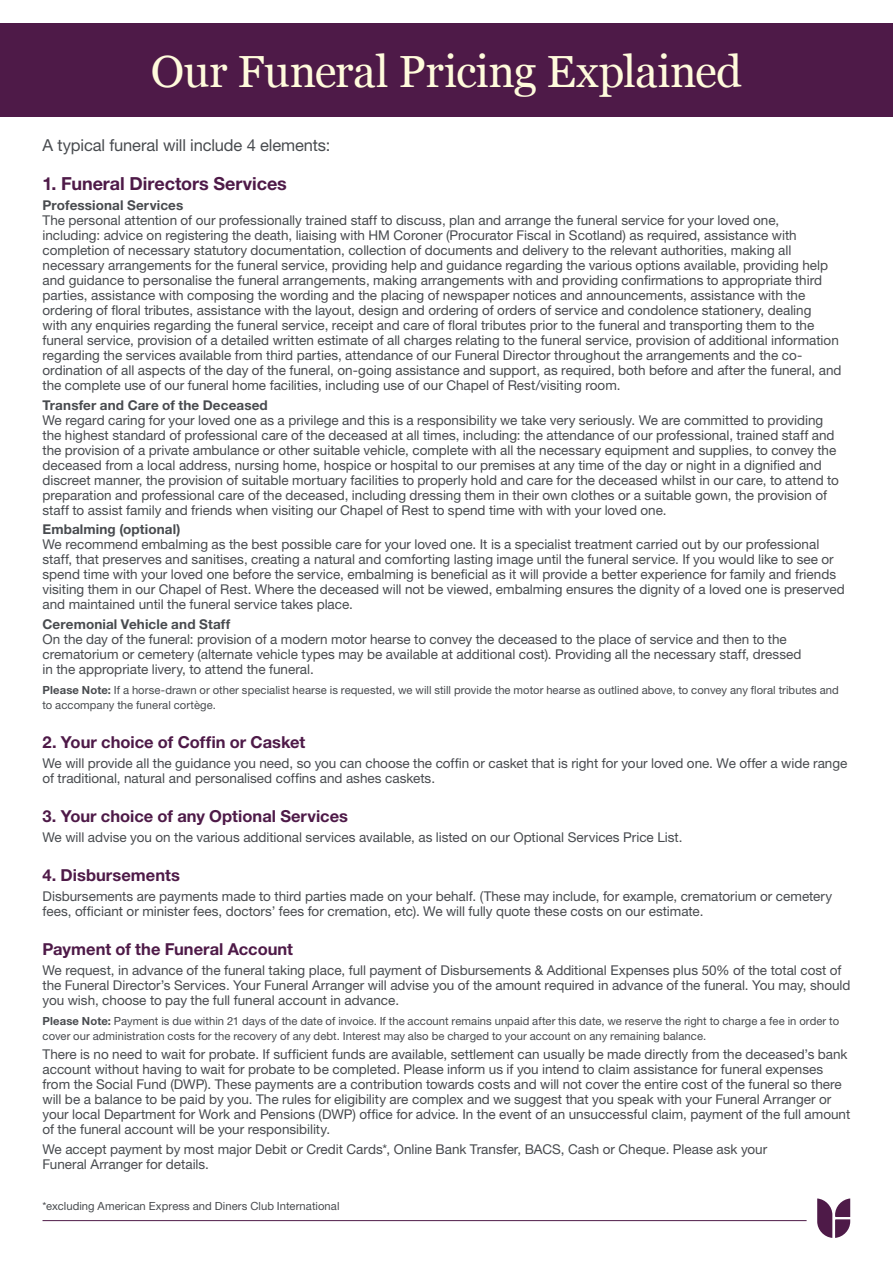
<style>
.page{position:relative;width:893px;height:1263px;background:#fff}
.page>*{position:absolute;margin:0;border:0;box-sizing:border-box;transform-origin:0 0}
.t1{font:45px "Georgia";letter-spacing:-.01em;color:#fffbdc}
.t2{font:700 18px "Helvetica Neue";letter-spacing:-.005em;color:#4e1a48}
.t3{font:700 16.5px "Helvetica Neue";color:#4e1a48}
.t4{font:16.5px "Helvetica Neue";letter-spacing:-.01em;color:#484b4f}
.t5{font:13.5px/15px "Helvetica Neue";color:#484b4f}
.t6{font:700 13.5px "Helvetica Neue";letter-spacing:.01em;color:#484b4f}
.t7{font:11.25px/15px "Helvetica Neue";letter-spacing:.005em;color:#484b4f}
.s1{font-weight:700}
</style>
<div class="page">
<svg style="left:817px;top:1198px;width:33px;height:40px"></svg>
<hr style="left:43px;top:1220px;width:764px;height:1px;background:#4e1a48">
<div style="left:0;top:23px;width:893px;height:94px;background:#4e1a48"></div>
<h1 class="t1" style="left:151px;top:38px;width:593px">Our Funeral Pricing Explained</h1>
<p class="t4" style="left:43px;top:135px;width:289px">A typical funeral will include 4 elements:</p>
<h2 class="t2" style="left:43px;top:173px;width:246px">1. Funeral Directors Services</h2>
<p class="t6" style="left:43px;top:197px;width:142px">Professional Services</p>
<p class="t5" style="left:43px;top:212px;width:801px">The personal attention of our professionally trained staff to discuss, plan and arrange the funeral service for your loved one,<br>including: advice on registering the death, liaising with HM Coroner (Procurator Fiscal in Scotland) as required, assistance with completion of necessary statutory documentation, collection of documents and delivery to the relevant authorities, making all necessary arrangements for the funeral service, providing help and guidance regarding the various options available, providing help and guidance to personalise the funeral arrangements, making arrangements with and providing confirmations to appropriate third parties, assistance with composing the wording and the placing of newspaper notices and announcements, assistance with the ordering of floral tributes, assistance with the layout, design and ordering of orders of service and condolence stationery, dealing<br>with any enquiries regarding the funeral service, receipt and care of floral tributes prior to the funeral and transporting them to the funeral service, provision of a detailed written estimate of all charges relating to the funeral service, provision of additional information regarding the services available from third parties, attendance of our Funeral Director throughout the arrangements and the co&shy;ordination of all aspects of the day of the funeral, on-going assistance and support, as required, both before and after the funeral, and the complete use of our funeral home facilities, including use of our Chapel of Rest/visiting room.</p>
<p class="t6" style="left:43px;top:396px;width:227px">Transfer and Care of the Deceased</p>
<p class="t5" style="left:43px;top:412px;width:798px">We regard caring for your loved one as a privilege and this is a responsibility we take very seriously. We are committed to providing the highest standard of professional care of the deceased at all times, including: the attendance of our professional, trained staff and the provision of a private ambulance or other suitable vehicle, complete with all the necessary equipment and supplies, to convey the deceased from a local address, nursing home, hospice or hospital to our premises at any time of the day or night in a dignified and discreet manner, the provision of suitable mortuary facilities to properly hold and care for the deceased whilst in our care, to attend to preparation and professional care of the deceased, including dressing them in their own clothes or a suitable gown, the provision of staff to assist family and friends when visiting our Chapel of Rest to spend time with with your loved one.</p>
<p class="t6" style="left:43px;top:521px;width:139px">Embalming (optional)</p>
<p class="t5" style="left:43px;top:537px;width:804px">We recommend embalming as the best possible care for your loved one. It is a specialist treatment carried out by our professional staff, that preserves and sanitises, creating a natural and comforting lasting image until the funeral service. If you would like to see or spend time with your loved one before the service, embalming is beneficial as it will provide a better experience for family and friends visiting them in our Chapel of Rest. Where the deceased will not be viewed, embalming ensures the dignity of a loved one is preserved and maintained until the funeral service takes place.</p>
<p class="t6" style="left:43px;top:616px;width:189px">Ceremonial Vehicle and Staff</p>
<p class="t5" style="left:43px;top:631px;width:760px">On the day of the funeral: provision of a modern motor hearse to convey the deceased to the place of service and then to the crematorium or cemetery (alternate vehicle types may be available at additional cost). Providing all the necessary staff, dressed in the appropriate livery, to attend the funeral.</p>
<p class="t7" style="left:43px;top:682px;width:798px"><span class="s1">Please Note:</span> If a horse-drawn or other specialist hearse is requested, we will still provide the motor hearse as outlined above, to convey any floral tributes and to accompany the funeral cortège.</p>
<p class="t3" style="left:43px;top:732px;width:264px">2. Your choice of Coffin or Casket</p>
<p class="t5" style="left:43px;top:755px;width:806px">We will provide all the guidance you need, so you can choose the coffin or casket that is right for your loved one. We offer a wide range of traditional, natural and personalised coffins and ashes caskets.</p>
<p class="t3" style="left:43px;top:806px;width:307px">3. Your choice of any Optional Services</p>
<p class="t5" style="left:43px;top:829px;width:642px">We will advise you on the various additional services available, as listed on our Optional Services Price List.</p>
<p class="t3" style="left:43px;top:865px;width:139px">4. Disbursements</p>
<p class="t5" style="left:43px;top:888px;width:791px">Disbursements are payments made to third parties made on your behalf. (These may include, for example, crematorium or cemetery fees, officiant or minister fees, doctors’ fees for cremation, etc). We will fully quote these costs on our estimate.</p>
<p class="t3" style="left:43px;top:939px;width:252px">Payment of the Funeral Account</p>
<p class="t5" style="left:43px;top:962px;width:809px">We request, in advance of the funeral taking place, full payment of Disbursements &amp; Additional Expenses plus 50% of the total cost of the Funeral Director’s Services. Your Funeral Arranger will advise you of the amount required in advance of the funeral. You may, should you wish, choose to pay the full funeral account in advance.</p>
<p class="t7" style="left:43px;top:1013px;width:798px"><span class="s1">Please Note:</span> Payment is due within 21 days of the date of invoice. If the account remains unpaid after this date, we reserve the right to charge a fee in order to cover our administration costs for the recovery of any debt. Interest may also be charged to your account on any remaining balance.</p>
<p class="t5" style="left:43px;top:1047px;width:809px">There is no need to wait for probate. If sufficient funds are available, settlement can usually be made directly from the deceased’s bank account without having to wait for probate to be completed. Please inform us if you intend to claim assistance for funeral expenses from the Social Fund (DWP). These payments are a contribution towards costs and will not cover the entire cost of the funeral so there will be a balance to be paid by you. The rules for eligibility are complex and we suggest that you speak with your Funeral Arranger or your local Department for Work and Pensions (DWP) office for advice. In the event of an unsuccessful claim, payment of the full amount of the funeral account will be your responsibility.</p>
<p class="t5" style="left:43px;top:1141px;width:726px">We accept payment by most major Debit or Credit Cards*, Online Bank Transfer, BACS, Cash or Cheque. Please ask your<br>Funeral Arranger for details.</p>
<p class="t7" style="left:43px;top:1198px;width:299px">*excluding American Express and Diners Club International</p>
</div>
